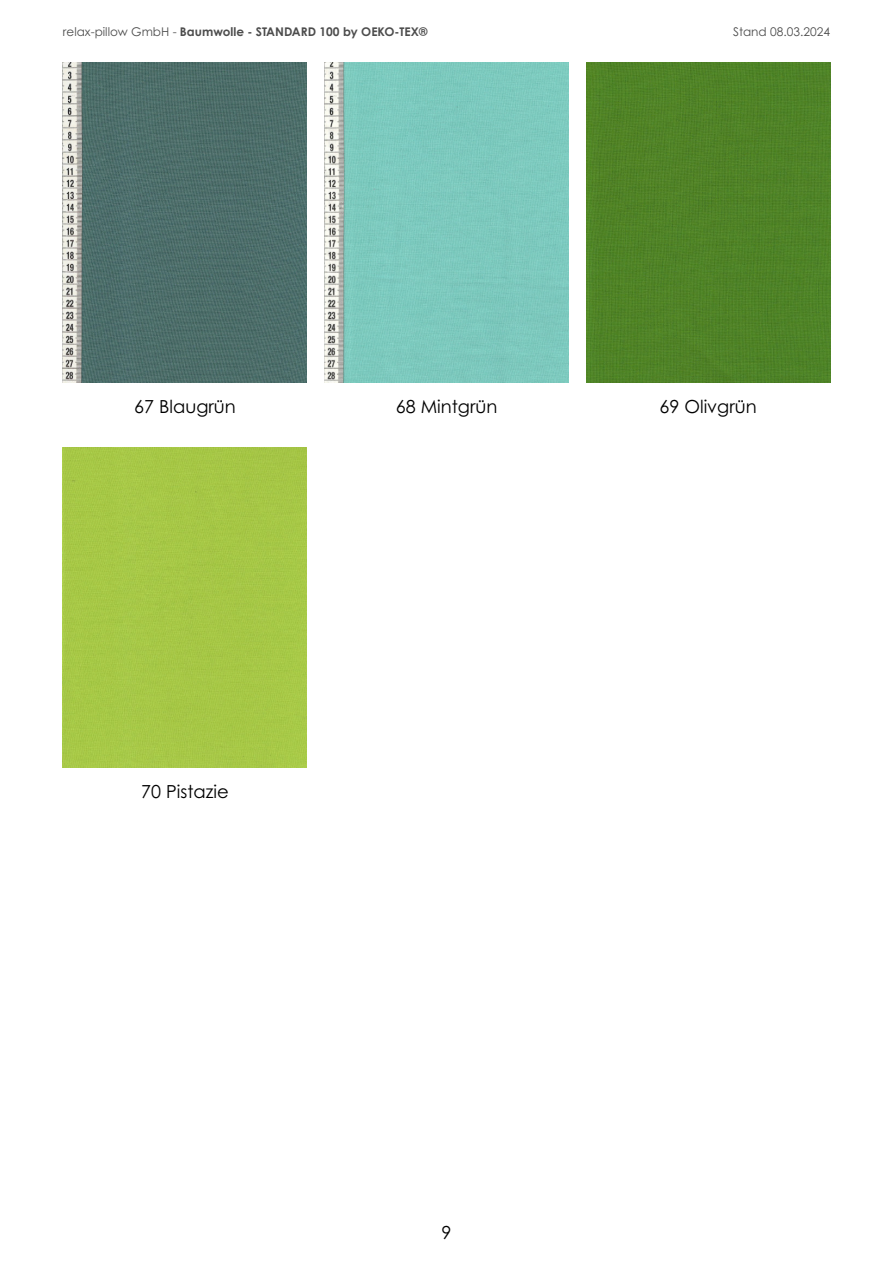
<style>
.page{position:relative;width:893px;height:1263px;background:#fff}
.page>*{position:absolute;margin:0;border:0;box-sizing:border-box;transform-origin:0 0}
.t1{font:18px "Century Gothic Pro";color:#000}
.t2{font:700 12px "Century Gothic Pro";color:#4d4d4d}
.t3{font:12px "Century Gothic Pro";color:#4d4d4d}
.s1{font-weight:400}
.s2{font-family:"Helvetica"}
</style>
<div class="page">
<img style="left:63px;top:63px;width:244px;height:320px">
<img style="left:325px;top:63px;width:243px;height:320px">
<div style="left:586px;top:63px;width:244px;height:320px;background:#508327"></div>
<div style="left:63px;top:448px;width:244px;height:320px;background:#a6c846"></div>
<p class="t2" style="left:63px;top:27px;width:366px"><span class="s1">relax-pillow GmbH -</span> Baumwolle - STANDARD 100 by OEKO-TEX®</p>
<p class="t3" style="left:733px;top:27px;width:98px">Stand 08.03.2024</p>
<h1 class="t1" style="left:134px;top:399px;width:103px">67 Blaugru<span class="s2">̈</span>n</h1>
<h1 class="t1" style="left:396px;top:399px;width:103px">68 Mintgru<span class="s2">̈</span>n</h1>
<h1 class="t1" style="left:659px;top:399px;width:99px">69 Olivgru<span class="s2">̈</span>n</h1>
<h1 class="t1" style="left:141px;top:784px;width:89px">70 Pistazie</h1>
<h1 class="t1" style="left:441px;top:1226px;width:11px">9</h1>
</div>
